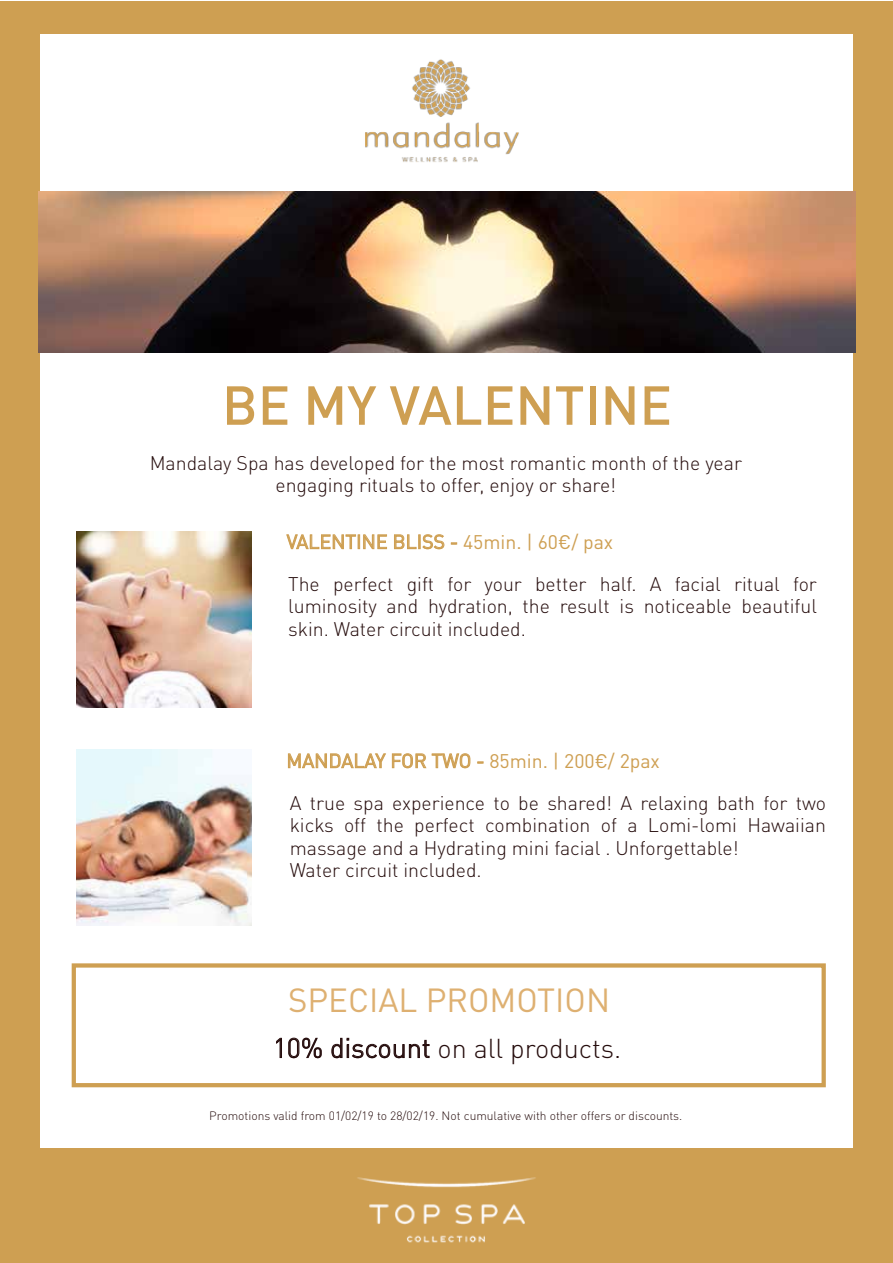
<style>
.page{position:relative;width:893px;height:1263px;background:#fff}
.page>*{position:absolute;margin:0;border:0;box-sizing:border-box;transform-origin:0 0}
.t1{font:500 54px "DIN Pro";color:#ce9f52}
.t2{font:33px "DIN Pro";color:#deb071}
.t3{font:300 27px "DIN Pro";color:#260d0d}
.t4{font:300 19.5px/22.5px "DIN Pro";color:#260d0d;text-align:justify}
.t5{font:19.5px "DIN Pro";color:#ce9f52}
.t6{font:300 12px "DIN Pro";color:#260d0d}
</style>
<div class="page">
<div style="left:0;top:1px;width:893px;height:1262px;background:#ce9f52"></div>
<div style="left:40px;top:34px;width:812px;height:1113px;background:#fff"></div>
<img style="left:316px;top:1147px;width:262px;height:96px">
<img style="left:365px;top:59px;width:154px;height:103px">
<div style="left:72px;top:963px;width:754px;height:124px;border:4px solid #ce9f52"></div>
<svg style="left:276px;top:1037px;width:6px;height:21px"></svg>
<svg style="left:288px;top:1037px;width:34px;height:22px"></svg>
<svg style="left:331px;top:1037px;width:99px;height:21px"></svg>
<img style="left:39px;top:192px;width:816px;height:160px">
<svg style="left:286px;top:534px;width:101px;height:16px"></svg>
<svg style="left:394px;top:534px;width:51px;height:16px"></svg>
<svg style="left:451px;top:542px;width:6px;height:2px"></svg>
<svg style="left:288px;top:753px;width:183px;height:16px"></svg>
<svg style="left:477px;top:761px;width:7px;height:2px"></svg>
<img style="left:77px;top:532px;width:175px;height:175px">
<img style="left:76px;top:750px;width:176px;height:176px">
<h1 class="t1" style="left:222px;top:361px;width:452px">BE MY VALENTINE</h1>
<p class="t4" style="left:150px;top:450px;width:594px;text-align:center">Mandalay Spa has developed for the most romantic month of the year engaging rituals to offer, enjoy or share!</p>
<p class="t5" style="left:287px;top:526px;width:328px">VALENTINE BLISS - 45min. | 60€/ pax</p>
<p class="t4" style="left:288px;top:571px;width:530px">The perfect gift for your better half. A facial ritual for luminosity and hydration, the result is noticeable beautiful skin. Water circuit included.</p>
<p class="t5" style="left:286px;top:745px;width:375px">MANDALAY FOR TWO - 85min. | 200€/ 2pax</p>
<p class="t4" style="left:290px;top:790px;width:538px;text-align:left">A true spa experience to be shared! A relaxing bath for two kicks off the perfect combination of a Lomi-lomi Hawaiian massage and a Hydrating mini facial . Unforgettable!<br>Water circuit included.</p>
<h2 class="t2" style="left:288px;top:974px;width:324px">SPECIAL PROMOTION</h2>
<h3 class="t3" style="left:273px;top:1027px;width:350px">10% discount on all products.</h3>
<p class="t6" style="left:209px;top:1107px;width:475px">Promotions valid from 01/02/19 to 28/02/19. Not cumulative with other offers or discounts.</p>
</div>
